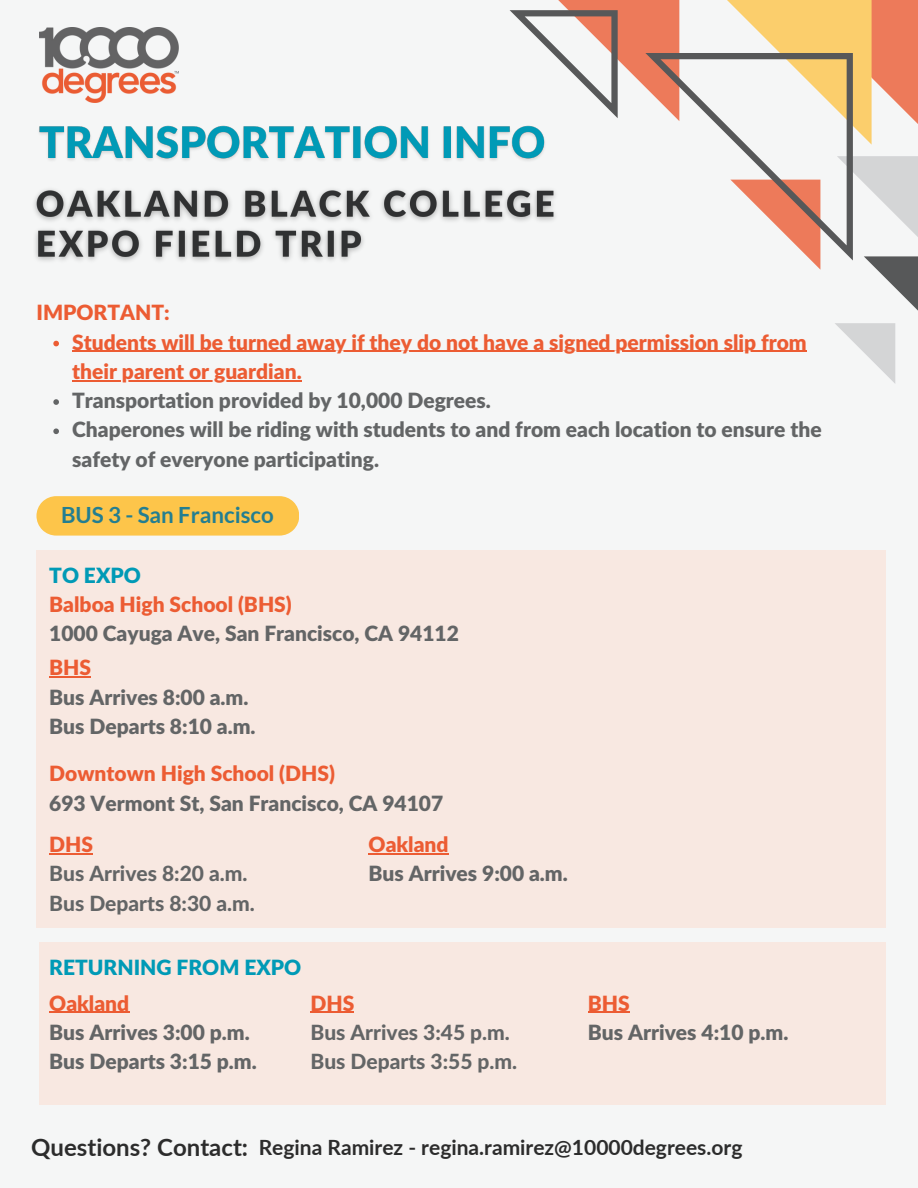
<style>
.page{position:relative;width:918px;height:1188px;background:#f5f6f6}
.page>*{position:absolute;margin:0;border:0;box-sizing:border-box;transform-origin:0 0}
.t1{font:700 24px "Lato";color:#2c2c2c}
.t2{font:700 22.35px "Lato";color:#237e91}
.t3{font:900 21px/29.2px "Lato Latin";color:#636566}
.t4{font:800 21px/29.2px "Lato Latin";color:#636566}
.t5{font:900 21px "Lato Latin";color:#ec5c33}
.t6{font:700 21px "Lato";color:#2c2c2c}
.t7{font:900 21px "Lato Latin";color:#009ab6}
.s1{color:#ec5c33}
.s2{font-weight:900;color:#ec5c33}
</style>
<div class="page">
<svg style="left:36px;top:496px;width:263px;height:40px;background:#fcc752"></svg>
<svg style="left:53px;top:341px;width:6px;height:5px"></svg>
<hr style="left:72px;top:351px;width:735px;height:1px;background:#ec5c33">
<hr style="left:72px;top:380px;width:230px;height:1px;background:#ec5c33">
<svg style="left:53px;top:399px;width:6px;height:6px"></svg>
<svg style="left:53px;top:428px;width:6px;height:6px"></svg>
<svg style="left:510px;top:0;width:408px;height:383px"></svg>
<img style="left:40px;top:27px;width:138px;height:75px">
<img style="left:34px;top:181px;width:530px;height:88px">
<img style="left:39px;top:122px;width:513px;height:45px">
<div style="left:40px;top:943px;width:846px;height:162px;background:#f8e8e1"></div>
<div style="left:36px;top:550px;width:850px;height:378px;background:#f8e8e1"></div>
<hr style="left:369px;top:853px;width:80px;height:1px;background:#ec5c33">
<hr style="left:49px;top:676px;width:42px;height:2px;background:#ec5c33">
<hr style="left:49px;top:853px;width:44px;height:1px;background:#ec5c33">
<hr style="left:49px;top:1012px;width:80px;height:1px;background:#ec5c33">
<hr style="left:310px;top:1012px;width:44px;height:1px;background:#ec5c33">
<hr style="left:588px;top:1012px;width:42px;height:1px;background:#ec5c33">
<p class="t5" style="left:36px;top:304px;width:135px">IMPORTANT:</p>
<p class="t5" style="left:72px;top:333px;width:736px">Students will be turned away if they do not have a signed permission slip from</p>
<h4 class="t3" style="left:72px;top:358px;width:420px"><span class="s1">their parent or guardian.<br></span>Transportation provided by 10,000 Degrees.</h4>
<p class="t3" style="left:72px;top:416px;width:751px">Chaperones will be riding with students to and from each location to ensure the safety of everyone participating.</p>
<h3 class="t2" style="left:61px;top:501px;width:214px">BUS 3 - San Francisco</h3>
<h5 class="t7" style="left:49px;top:566px;width:93px">TO EXPO</h5>
<h4 class="t3" style="left:49px;top:591px;width:411px"><span class="s1">Balboa High School (BHS)<br></span>1000 Cayuga Ave, San Francisco, CA 94112</h4>
<h5 class="t3" style="left:49px;top:654px;width:208px"><span class="s1">BHS<br></span>Bus Arrives 8:00 a.m.<br>Bus Departs 8:10 a.m.</h5>
<h5 class="t3" style="left:49px;top:760px;width:395px"><span class="s1">Downtown High School (DHS)<br></span>693 Vermont St, San Francisco, CA 94107</h5>
<h5 class="t3" style="left:369px;top:831px;width:201px"><span class="s1">Oakland<br></span>Bus Arrives 9:00 a.m.</h5>
<h5 class="t4" style="left:49px;top:831px;width:207px"><span class="s2">DHS<br></span>Bus Arrives 8:20 a.m.<br>Bus Departs 8:30 a.m.</h5>
<h4 class="t7" style="left:49px;top:959px;width:254px">RETURNING FROM EXPO</h4>
<h5 class="t3" style="left:49px;top:990px;width:209px"><span class="s1">Oakland<br></span>Bus Arrives 3:00 p.m.<br>Bus Departs 3:15 p.m.</h5>
<h5 class="t4" style="left:310px;top:990px;width:208px"><span class="s2">DHS<br></span>Bus Arrives 3:45 p.m.<br>Bus Departs 3:55 p.m.</h5>
<h5 class="t3" style="left:588px;top:990px;width:202px"><span class="s1">BHS<br></span>Bus Arrives 4:10 p.m.</h5>
<p class="t1" style="left:31px;top:1132px;width:218px">Questions? Contact:</p>
<p class="t6" style="left:259px;top:1135px;width:485px">Regina Ramirez - regina.ramirez@10000degrees.org</p>
</div>
